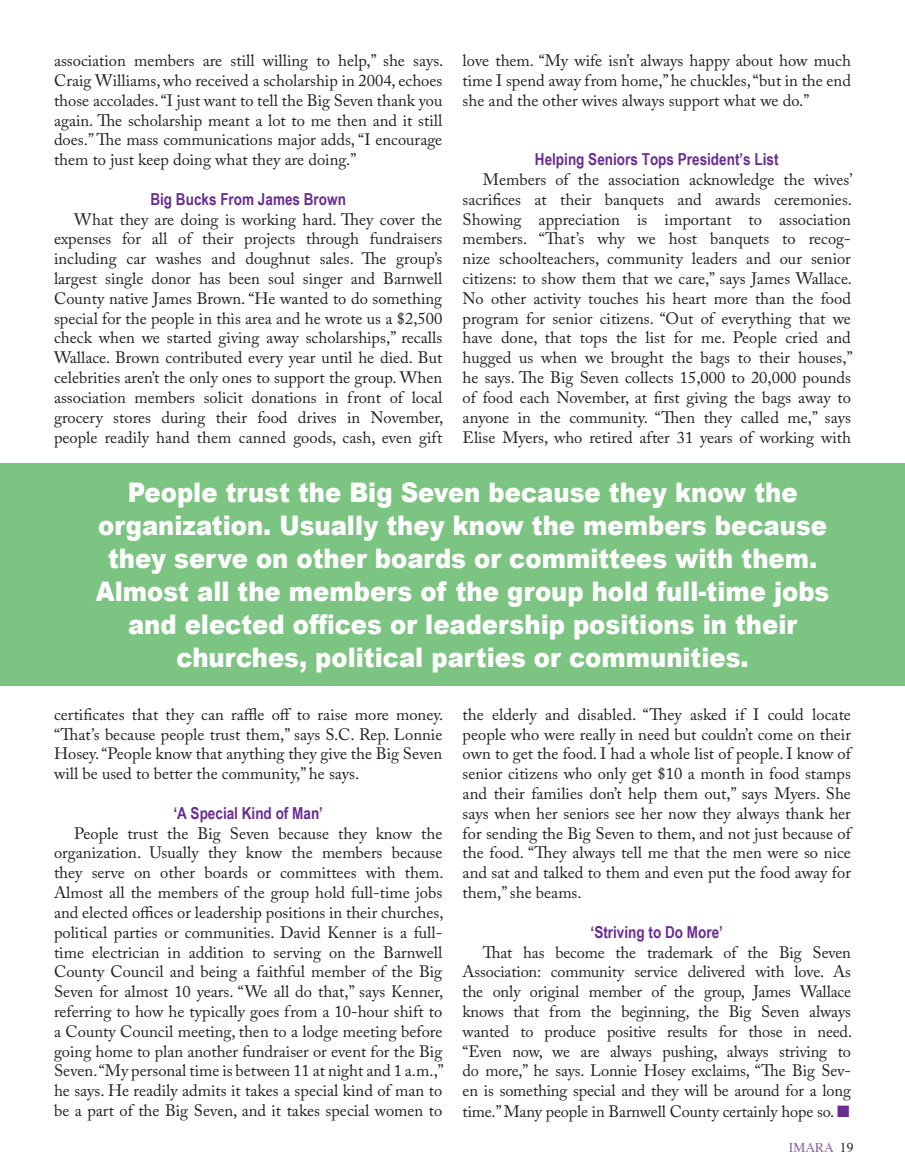
<style>
.page{position:relative;width:905px;height:1175px;background:#fff}
.page>*{position:absolute;margin:0;border:0;box-sizing:border-box;transform-origin:0 0}
.t1{font:900 27px/33px "Arial";color:#fff;text-align:center;scale:.9 1}
.t2{font:16.5px/19.8px "Adobe Caslon Pro";color:#231f20;text-align:justify}
.t3{font:700 16.5px "Arial Narrow";color:#692c91}
.t4{font:13.5px "Times";color:#8a62aa}
.s1{color:#692c91}
.s2{color:#231f20}
</style>
<div class="page">
<div style="left:0;top:463px;width:904px;height:223px;background:#7cc481"></div>
<p class="t2" style="left:54px;top:51px;width:391px">association members are still willing to help,” she says.<br>Craig Williams, who received a scholarship in 2004, echoes those accolades. “I just want to tell the Big Seven thank you again. The scholarship meant a lot to me then and it still does.” The mass communications major adds, “I encourage them to just keep doing what they are doing.”</p>
<p class="t3" style="left:150px;top:189px;width:197px">Big Bucks From James Brown</p>
<p class="t2" style="left:54px;top:209px;width:391px;text-indent:20px">What they are doing is working hard. They cover the expenses for all of their projects through fundraisers including car washes and doughnut sales. The group’s largest single donor has been soul singer and Barnwell County native James Brown. “He wanted to do something special for the people in this area and he wrote us a $2,500 check when we started giving away scholarships,” recalls Wallace. Brown contributed every year until he died. But celebrities aren’t the only ones to support the group. When association members solicit donations in front of local grocery stores during their food drives in November, people readily hand them canned goods, cash, even gift</p>
<p class="t2" style="left:462px;top:51px;width:390px">love them. “My wife isn’t always happy about how much time I spend away from home,” he chuckles, “but in the end she and the other wives always support what we do.”</p>
<p class="t3" style="left:535px;top:150px;width:245px">Helping Seniors Tops President’s List</p>
<p class="t2" style="left:462px;top:169px;width:391px;text-indent:20px">Members of the association acknowledge the wives’ sacrifices at their banquets and awards ceremonies.<br>Showing appreciation is important to association members. “That’s why we host banquets to recog&shy;nize schoolteachers, community leaders and our senior citizens: to show them that we care,” says James Wallace.<br>No other activity touches his heart more than the food program for senior citizens. “Out of everything that we have done, that tops the list for me. People cried and hugged us when we brought the bags to their houses,” he says. The Big Seven collects 15,000 to 20,000 pounds of food each November, at first giving the bags away to anyone in the community. “Then they called me,” says Elise Myers, who retired after 31 years of working with</p>
<p class="t1" style="left:96px;top:475px;width:816px">People trust the Big Seven because they know the organization. Usually they know the members because they serve on other boards or committees with them.<br>Almost all the members of the group hold full-time jobs and elected offices or leadership positions in their churches, political parties or communities.</p>
<p class="t2" style="left:54px;top:704px;width:391px">certificates that they can raffle off to raise more money. “That’s because people trust them,” says S.C. Rep. Lonnie Hosey. “People know that anything they give the Big Seven will be used to better the community,” he says.</p>
<p class="t3" style="left:173px;top:803px;width:151px">‘A Special Kind of Man’</p>
<p class="t2" style="left:54px;top:823px;width:391px;text-indent:20px">People trust the Big Seven because they know the organization. Usually they know the members because they serve on other boards or committees with them.<br>Almost all the members of the group hold full-time jobs and elected offices or leadership positions in their churches, political parties or communities. David Kenner is a full&shy;time electrician in addition to serving on the Barnwell County Council and being a faithful member of the Big Seven for almost 10 years. “We all do that,” says Kenner, referring to how he typically goes from a 10-hour shift to a County Council meeting, then to a lodge meeting before going home to plan another fundraiser or event for the Big Seven. “My personal time is between 11 at night and 1 a.m.,” he says. He readily admits it takes a special kind of man to be a part of the Big Seven, and it takes special women to</p>
<p class="t2" style="left:462px;top:704px;width:390px">the elderly and disabled. “They asked if I could locate people who were really in need but couldn’t come on their own to get the food. I had a whole list of people. I know of senior citizens who only get $10 a month in food stamps and their families don’t help them out,” says Myers. She says when her seniors see her now they always thank her for sending the Big Seven to them, and not just because of the food. “They always tell me that the men were so nice and sat and talked to them and even put the food away for them,” she beams.</p>
<p class="t3" style="left:590px;top:922px;width:134px">‘Striving to Do More’</p>
<p class="t2" style="left:462px;top:941px;width:391px;text-indent:20px">That has become the trademark of the Big Seven Association: community service delivered with love. As the only original member of the group, James Wallace knows that from the beginning, the Big Seven always wanted to produce positive results for those in need. “Even now, we are always pushing, always striving to do more,” he says. Lonnie Hosey exclaims, “The Big Sev&shy;en is something special and they will be around for a long time.” Many people in Barnwell County certainly hope so. <span class="s1">■</span></p>
<p class="t4" style="left:788px;top:1139px;width:66px">IMARA <span class="s2">19</span></p>
</div>
